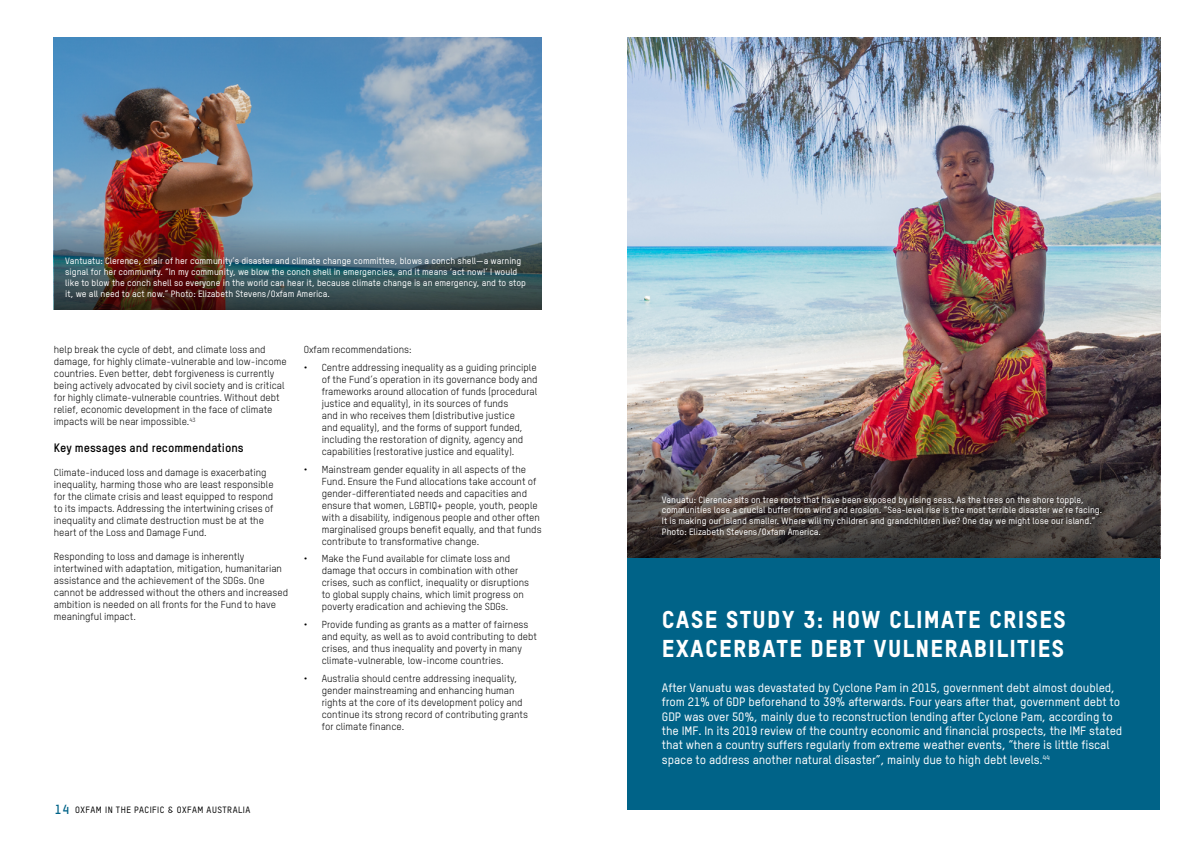
<style>
.page{position:relative;width:1191px;height:842px;background:#fff}
.page>*{position:absolute;margin:0;border:0;box-sizing:border-box;transform-origin:0 0}
.t1{font:24px/28.8px "Oxfam TSTARPRO Headline";letter-spacing:.05em;color:#fff}
.t2{font:500 12px/14.4px "Oxfam TSTARPRO";letter-spacing:-.005em;color:#fff}
.t3{font:700 12px "Oxfam TSTARPRO";color:#000}
.t4{font:10px/12px "Oxfam TSTARPRO";color:#000}
.t5{font:500 9px/10.8px "Oxfam TSTARPRO";color:#fff}
.t6{font:500 9px "Oxfam TSTARPRO";letter-spacing:.05em;color:#000}
.s1{font-weight:700;font-size:13px;color:#006388}
</style>
<div class="page">
<img style="left:627px;top:37px;width:533px;height:397px">
<img style="left:627px;top:434px;width:533px;height:124px">
<img style="left:54px;top:37px;width:487px;height:183px">
<img style="left:54px;top:220px;width:487px;height:89px">
<div style="left:627px;top:558px;width:533px;height:251px;background:#006388"></div>
<p class="t5" style="left:65px;top:255px;width:462px">Vantuatu: Clerence, chair of her community’s disaster and climate change committee, blows a conch shell—a warning signal for her community. “In my community, we blow the conch shell in emergencies, and it means ‘act now!’ I would like to blow the conch shell so everyone in the world can hear it, because climate change is an emergency, and to stop it, we all need to act now.” Photo: Elizabeth Stevens/Oxfam America.</p>
<p class="t4" style="left:54px;top:344px;width:234px">help break the cycle of debt, and climate loss and damage, for highly climate-vulnerable and low-income countries. Even better, debt forgiveness is currently being actively advocated by civil society and is critical for highly climate-vulnerable countries. Without debt relief, economic development in the face of climate impacts will be near impossible.<sup>43</sup></p>
<p class="t3" style="left:54px;top:440px;width:191px">Key messages and recommendations</p>
<p class="t4" style="left:54px;top:466px;width:221px">Climate-induced loss and damage is exacerbating inequality, harming those who are least responsible for the climate crisis and least equipped to respond to its impacts. Addressing the intertwining crises of inequality and climate destruction must be at the heart of the Loss and Damage Fund.</p>
<p class="t4" style="left:54px;top:550px;width:236px">Responding to loss and damage is inherently intertwined with adaptation, mitigation, humanitarian assistance and the achievement of the SDGs. One cannot be addressed without the others and increased ambition is needed on all fronts for the Fund to have meaningful impact.</p>
<p class="t4" style="left:304px;top:344px;width:109px">Oxfam recommendations:</p>
<p class="t4" style="left:322px;top:361px;width:217px;text-indent:-18px">• Centre addressing inequality as a guiding principle of the Fund’s operation in its governance body and frameworks around allocation of funds (procedural justice and equality), in its sources of funds<br>and in who receives them (distributive justice<br>and equality), and the forms of support funded, including the restoration of dignity, agency and capabilities (restorative justice and equality).</p>
<p class="t4" style="left:322px;top:463px;width:221px;text-indent:-18px">• Mainstream gender equality in all aspects of the Fund. Ensure the Fund allocations take account of gender-differentiated needs and capacities and ensure that women, LGBTIQ+ people, youth, people with a disability, indigenous people and other often marginalised groups benefit equally, and that funds contribute to transformative change.</p>
<p class="t4" style="left:322px;top:553px;width:209px;text-indent:-18px">• Make the Fund available for climate loss and damage that occurs in combination with other crises, such as conflict, inequality or disruptions to global supply chains, which limit progress on poverty eradication and achieving the SDGs.</p>
<p class="t4" style="left:322px;top:618px;width:217px;text-indent:-18px">• Provide funding as grants as a matter of fairness and equity, as well as to avoid contributing to debt crises, and thus inequality and poverty in many climate-vulnerable, low-income countries.</p>
<p class="t4" style="left:322px;top:672px;width:208px;text-indent:-18px">• Australia should centre addressing inequality, gender mainstreaming and enhancing human rights at the core of its development policy and continue its strong record of contributing grants for climate finance.</p>
<p class="t6" style="left:55px;top:804px;width:197px"><span class="s1">14</span> OXFAM IN THE PACIFIC &amp; OXFAM AUSTRALIA</p>
<p class="t5" style="left:662px;top:494px;width:442px">Vanuatu: Clerence sits on tree roots that have been exposed by rising seas. As the trees on the shore topple, communities lose a crucial buffer from wind and erosion. “Sea-level rise is the most terrible disaster we’re facing.<br>It is making our island smaller. Where will my children and grandchildren live? One day we might lose our island.” Photo: Elizabeth Stevens/Oxfam America.</p>
<h1 class="t1" style="left:662px;top:605px;width:405px">CASE STUDY 3: HOW CLIMATE CRISES<br>EXACERBATE DEBT VULNERABILITIES</h1>
<p class="t2" style="left:662px;top:680px;width:462px">After Vanuatu was devastated by Cyclone Pam in 2015, government debt almost doubled, from 21% of GDP beforehand to 39% afterwards. Four years after that, government debt to GDP was over 50%, mainly due to reconstruction lending after Cyclone Pam, according to the IMF. In its 2019 review of the country economic and financial prospects, the IMF stated that when a country suffers regularly from extreme weather events, “there is little fiscal space to address another natural disaster”, mainly due to high debt levels.<sup>44</sup></p>
</div>
